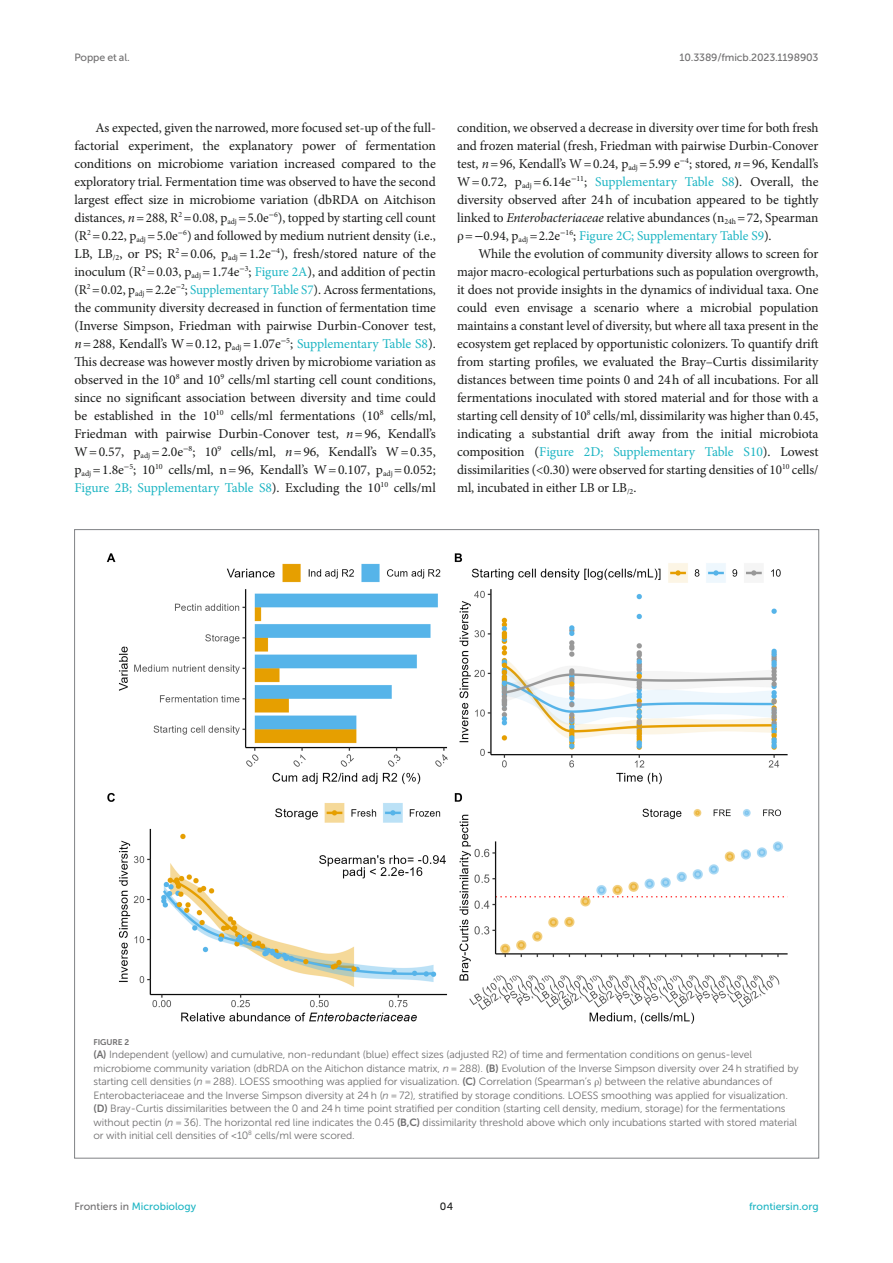
<style>
.page{position:relative;width:893px;height:1263px;background:#fff}
.page>*{position:absolute;margin:0;border:0;box-sizing:border-box;transform-origin:0 0}
.TEXT{font:13.5px/18px "Minion Pro";letter-spacing:-.005em;color:#1b1c1b;text-align:justify}
.FIG_LEG{font:10.5px/13.5px "Museo Sans 300";letter-spacing:-.01em;color:#706f70}
.t1{font:10.5px "Museo Sans 500";color:#1db5c3}
.t2{font:10.5px "Museo Sans 500";letter-spacing:-.015em;color:#706f70}
.t3{font:10.5px "Museo Sans 500";color:#1b1c1b}
.FIG_HD{font:8.25px "Museo Sans 700";letter-spacing:-.01em;color:#706f70}
.s1{font-style:italic}
.s2{color:#1db5c3}
.s3{font-family:"STIX General"}
.s4{font-family:"Museo Sans 700"}
.s5{color:#706f70}
</style>
<div class="page">
<img style="left:106px;top:553px;width:682px;height:471px">
<p class="t2" style="left:74px;top:51px;width:57px">Poppe et al.</p>
<p class="t2" style="left:680px;top:51px;width:140px">10.3389/fmicb.2023.1198903</p>
<p class="TEXT" style="left:74px;top:119px;width:363px;text-indent:21px">As expected, given the narrowed, more focused set-up of the full&shy;factorial experiment, the explanatory power of fermentation conditions on microbiome variation increased compared to the exploratory trial. Fermentation time was observed to have the second largest effect size in microbiome variation (dbRDA on Aitchison distances, <span class="s1">n</span>=288, R<sup>2</sup> =0.08, p<sub>adj</sub> =5.0e<sup>−</sup><sup>6</sup>), topped by starting cell count (R<sup>2</sup> =0.22, p<sub>adj</sub> =5.0e<sup>−</sup><sup>6</sup>) and followed by medium nutrient density (i.e., LB, LB<sub>/2</sub>, or PS; R<sup>2</sup> =0.06, p<sub>adj</sub> =1.2e<sup>−</sup><sup>4</sup>), fresh/stored nature of the inoculum (R<sup>2</sup> =0.03, p<sub>adj</sub> =1.74e<sup>−</sup><sup>3</sup>; <span class="s2">Figure 2A</span>), and addition of pectin (R<sup>2</sup> =0.02, p<sub>adj</sub> =2.2e<sup>−</sup><sup>2</sup>; <span class="s2">Supplementary Table S7</span>). Across fermentations, the community diversity decreased in function of fermentation time (Inverse Simpson, Friedman with pairwise Durbin-Conover test, <span class="s1">n</span>=288, Kendall’s W=0.12, p<sub>adj</sub> =1.07e<sup>−</sup><sup>5</sup>; <span class="s2">Supplementary Table S8</span>).<br>This decrease was however mostly driven by microbiome variation as observed in the 10<sup>8</sup> and 10<sup>9</sup> cells/ml starting cell count conditions, since no significant association between diversity and time could be established in the 10<sup>10</sup> cells/ml fermentations (10<sup>8</sup> cells/ml, Friedman with pairwise Durbin-Conover test, <span class="s1">n</span>=96, Kendall’s W=0.57, p<sub>adj</sub> =2.0e<sup>−</sup><sup>8</sup>; 10<sup>9</sup> cells/ml, <span class="s1">n</span>=96, Kendall’s W=0.35, p<sub>adj</sub> =1.8e<sup>−</sup><sup>5</sup>; 10<sup>10</sup> cells/ml, n=96, Kendall’s W=0.107, p<sub>adj</sub> =0.052; <span class="s2">Figure 2B; Supplementary Table S8</span>). Excluding the 10<sup>10</sup> cells/ml</p>
<p class="TEXT" style="left:457px;top:119px;width:363px">condition, we observed a decrease in diversity over time for both fresh and frozen material (fresh, Friedman with pairwise Durbin-Conover test, <span class="s1">n</span>=96, Kendall’s W=0.24, p<sub>adj</sub> =5.99 e<sup>−</sup><sup>4</sup>; stored, <span class="s1">n</span>=96, Kendall’s W=0.72, p<sub>adj</sub> =6.14e<sup>−</sup><sup>11</sup>; <span class="s2">Supplementary Table S8</span>). Overall, the diversity observed after 24h of incubation appeared to be tightly linked to <span class="s1">Enterobacteriaceae</span> relative abundances (n<sub>24h</sub> =72, Spearman <span class="s3">ρ</span>=<span class="s3">−</span>0.94, p<sub>adj</sub> =2.2e<sup>−</sup><sup>16</sup>; <span class="s2">Figure 2C; Supplementary Table S9</span>).</p>
<p class="TEXT" style="left:457px;top:245px;width:363px;text-indent:21px">While the evolution of community diversity allows to screen for major macro-ecological perturbations such as population overgrowth, it does not provide insights in the dynamics of individual taxa. One could even envisage a scenario where a microbial population maintains a constant level of diversity, but where all taxa present in the ecosystem get replaced by opportunistic colonizers. To quantify drift from starting profiles, we evaluated the Bray–Curtis dissimilarity distances between time points 0 and 24h of all incubations. For all fermentations inoculated with stored material and for those with a starting cell density of 10<sup>8</sup> cells/ml, dissimilarity was higher than 0.45, indicating a substantial drift away from the initial microbiota composition (<span class="s2">Figure 2D; Supplementary Table S10</span>). Lowest dissimilarities (&lt;0.30) were observed for starting densities of 10<sup>10</sup> cells/ ml, incubated in either LB or LB<sub>/2</sub>.</p>
<p class="FIG_HD" style="left:94px;top:1037px;width:37px">FIGURE 2</p>
<p class="FIG_LEG" style="left:94px;top:1048px;width:707px"><span class="s4">(A)</span> Independent (yellow) and cumulative, non-redundant (blue) effect sizes (adjusted R2) of time and fermentation conditions on genus-level microbiome community variation (dbRDA on the Aitichon distance matrix, <span class="s1">n</span> = 288). <span class="s4">(B)</span> Evolution of the Inverse Simpson diversity over 24 h stratified by starting cell densities (<span class="s1">n</span> = 288). LOESS smoothing was applied for visualization. <span class="s4">(C)</span> Correlation (Spearman’s <span class="s3">ρ</span>) between the relative abundances of Enterobacteriaceae and the Inverse Simpson diversity at 24 h (<span class="s1">n</span> = 72), stratified by storage conditions. LOESS smoothing was applied for visualization. <span class="s4">(D)</span> Bray-Curtis dissimilarities between the 0 and 24 h time point stratified per condition (starting cell density, medium, storage) for the fermentations without pectin (<span class="s1">n</span> = 36). The horizontal red line indicates the 0.45 <span class="s4">(B,C)</span> dissimilarity threshold above which only incubations started with stored material or with initial cell densities of &lt;10<sup>8</sup> cells/ml were scored.</p>
<p class="t1" style="left:74px;top:1200px;width:123px"><span class="s5">Frontiers in</span> Microbiology</p>
<p class="t3" style="left:440px;top:1200px;width:15px">04</p>
<p class="t1" style="left:749px;top:1200px;width:71px">frontiersin.org</p>
</div>
